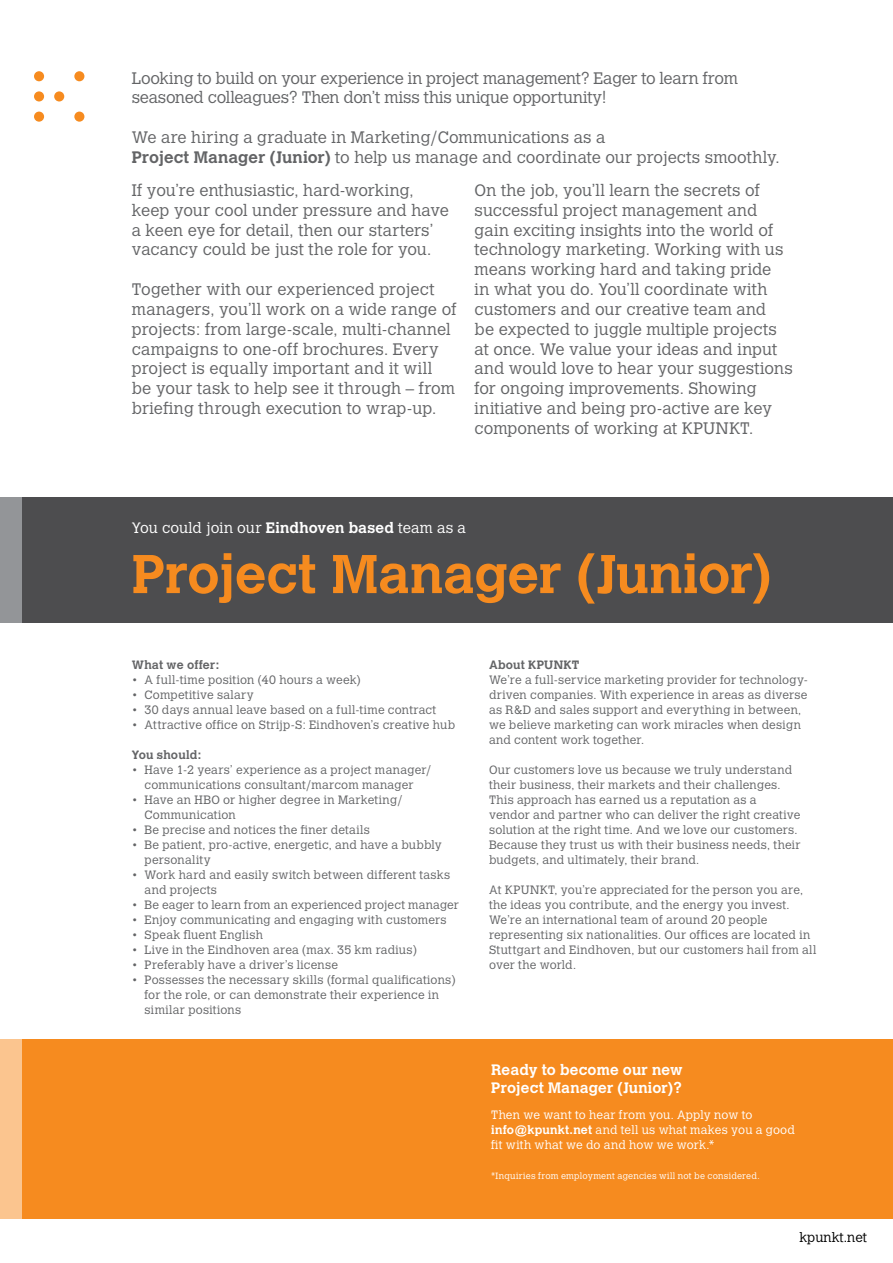
<style>
.page{position:relative;width:893px;height:1263px;background:#fff}
.page>*{position:absolute;margin:0;border:0;box-sizing:border-box;transform-origin:0 0}
.t1{font:700 54px "Calvert";letter-spacing:-.005em;color:#f68b1f}
.t2{font:300 16.5px/19.8px "Calvert";color:#636466}
.t3{font:700 15px/18px "Calvert";letter-spacing:.01em;color:#fff}
.t4{font:300 15px "Calvert";color:#fff}
.t5{font:300 13.5px "Calvert";color:#000}
.t6{font:300 12px/15px "Calvert";letter-spacing:.015em;color:#636466}
.t7{font:300 12px/15px "Calvert";letter-spacing:.005em;color:#fff}
.t8{font:700 12px "Calvert";letter-spacing:.015em;color:#636466}
.t9{font:300 9px "Calvert";letter-spacing:.025em;color:#fff}
.s1{font-weight:700}
</style>
<div class="page">
<div style="left:21px;top:1039px;width:872px;height:179px;background:#f68b1f"></div>
<div style="left:0;top:497px;width:893px;height:126px;background:#4d4d4f"></div>
<div style="left:0;top:497px;width:21px;height:126px;background:#939598"></div>
<div style="left:0;top:1039px;width:21px;height:179px;background:#fbc58f"></div>
<div style="left:34px;top:71px;width:10px;height:10px;background:#f68b1f;border-radius:50%"></div>
<div style="left:34px;top:91px;width:10px;height:10px;background:#f68b1f;border-radius:50%"></div>
<div style="left:34px;top:112px;width:10px;height:10px;background:#f68b1f;border-radius:50%"></div>
<div style="left:54px;top:91px;width:10px;height:10px;background:#f68b1f;border-radius:50%"></div>
<div style="left:74px;top:71px;width:10px;height:10px;background:#f68b1f;border-radius:50%"></div>
<div style="left:74px;top:112px;width:10px;height:10px;background:#f68b1f;border-radius:50%"></div>
<h2 class="t2" style="left:132px;top:68px;width:608px">Looking to build on your experience in project management? Eager to learn from seasoned colleagues? Then don’t miss this unique opportunity!</h2>
<h2 class="t2" style="left:132px;top:128px;width:649px">We are hiring a graduate in Marketing/Communications as a<br><span class="s1">Project Manager (Junior)</span> to help us manage and coordinate our projects smoothly.</h2>
<h2 class="t2" style="left:132px;top:181px;width:318px">If you’re enthusiastic, hard-working, keep your cool under pressure and have a keen eye for detail, then our starters’ vacancy could be just the role for you.</h2>
<p class="t2" style="left:132px;top:280px;width:326px">Together with our experienced project managers, you’ll work on a wide range of projects: from large-scale, multi-channel campaigns to one-off brochures. Every project is equally important and it will<br>be your task to help see it through – from briefing through execution to wrap-up.</p>
<p class="t2" style="left:475px;top:181px;width:320px">On the job, you’ll learn the secrets of successful project management and gain exciting insights into the world of technology marketing. Working with us means working hard and taking pride<br>in what you do. You’ll coordinate with customers and our creative team and<br>be expected to juggle multiple projects at once. We value your ideas and input and would love to hear your suggestions for ongoing improvements. Showing initiative and being pro-active are key components of working at KPUNKT.</p>
<p class="t4" style="left:132px;top:519px;width:335px">You could join our <span class="s1">Eindhoven based</span> team as a</p>
<h1 class="t1" style="left:132px;top:540px;width:641px">Project Manager (Junior)</h1>
<p class="t8" style="left:132px;top:657px;width:89px">What we offer:</p>
<p class="t6" style="left:132px;top:673px;width:230px">• A full-time position (40 hours a week)</p>
<p class="t6" style="left:132px;top:688px;width:123px">• Competitive salary</p>
<p class="t6" style="left:132px;top:703px;width:306px">• 30 days annual leave based on a full-time contract</p>
<p class="t6" style="left:132px;top:718px;width:325px">• Attractive office on Strijp-S: Eindhoven’s creative hub</p>
<p class="t8" style="left:132px;top:747px;width:71px">You should:</p>
<p class="t6" style="left:132px;top:763px;width:301px;text-align:center">• Have 1-2 years’ experience as a project manager/ communications consultant/marcom manager</p>
<p class="t6" style="left:145px;top:793px;width:259px;text-indent:-13px">• Have an HBO or higher degree in Marketing/<br>Communication</p>
<p class="t6" style="left:132px;top:823px;width:239px">• Be precise and notices the finer details</p>
<p class="t6" style="left:145px;top:838px;width:299px;text-indent:-13px">• Be patient, pro-active, energetic, and have a bubbly personality</p>
<p class="t6" style="left:145px;top:868px;width:307px;text-indent:-13px">• Work hard and easily switch between different tasks and projects</p>
<p class="t6" style="left:132px;top:898px;width:329px">• Be eager to learn from an experienced project manager</p>
<p class="t6" style="left:132px;top:913px;width:316px">• Enjoy communicating and engaging with customers</p>
<p class="t6" style="left:132px;top:928px;width:133px">• Speak fluent English</p>
<p class="t6" style="left:132px;top:943px;width:287px">• Live in the Eindhoven area (max. 35 km radius)</p>
<p class="t6" style="left:132px;top:958px;width:208px">• Preferably have a driver’s license</p>
<p class="t6" style="left:145px;top:973px;width:313px;text-indent:-13px">• Possesses the necessary skills (formal qualifications) for the role, or can demonstrate their experience in similar positions</p>
<p class="t8" style="left:489px;top:657px;width:92px">About KPUNKT</p>
<p class="t6" style="left:489px;top:673px;width:320px">We’re a full-service marketing provider for technology&shy;driven companies. With experience in areas as diverse as R&amp;D and sales support and everything in between, we believe marketing can work miracles when design and content work together.</p>
<p class="t6" style="left:489px;top:763px;width:313px">Our customers love us because we truly understand their business, their markets and their challenges.<br>This approach has earned us a reputation as a<br>vendor and partner who can deliver the right creative solution at the right time. And we love our customers.<br>Because they trust us with their business needs, their budgets, and ultimately, their brand.</p>
<p class="t6" style="left:489px;top:883px;width:329px">At KPUNKT, you’re appreciated for the person you are, the ideas you contribute, and the energy you invest.<br>We’re an international team of around 20 people representing six nationalities. Our offices are located in Stuttgart and Eindhoven, but our customers hail from all over the world.</p>
<p class="t3" style="left:491px;top:1060px;width:193px">Ready to become our new<br>Project Manager (Junior)?</p>
<p class="t7" style="left:491px;top:1108px;width:305px">Then we want to hear from you. Apply now to <span class="s1">info@kpunkt.net</span> and tell us what makes you a good fit with what we do and how we work.*</p>
<p class="t9" style="left:491px;top:1171px;width:270px">*Inquiries from employment agencies will not be considered.</p>
<p class="t5" style="left:799px;top:1229px;width:69px">kpunkt.net</p>
</div>
